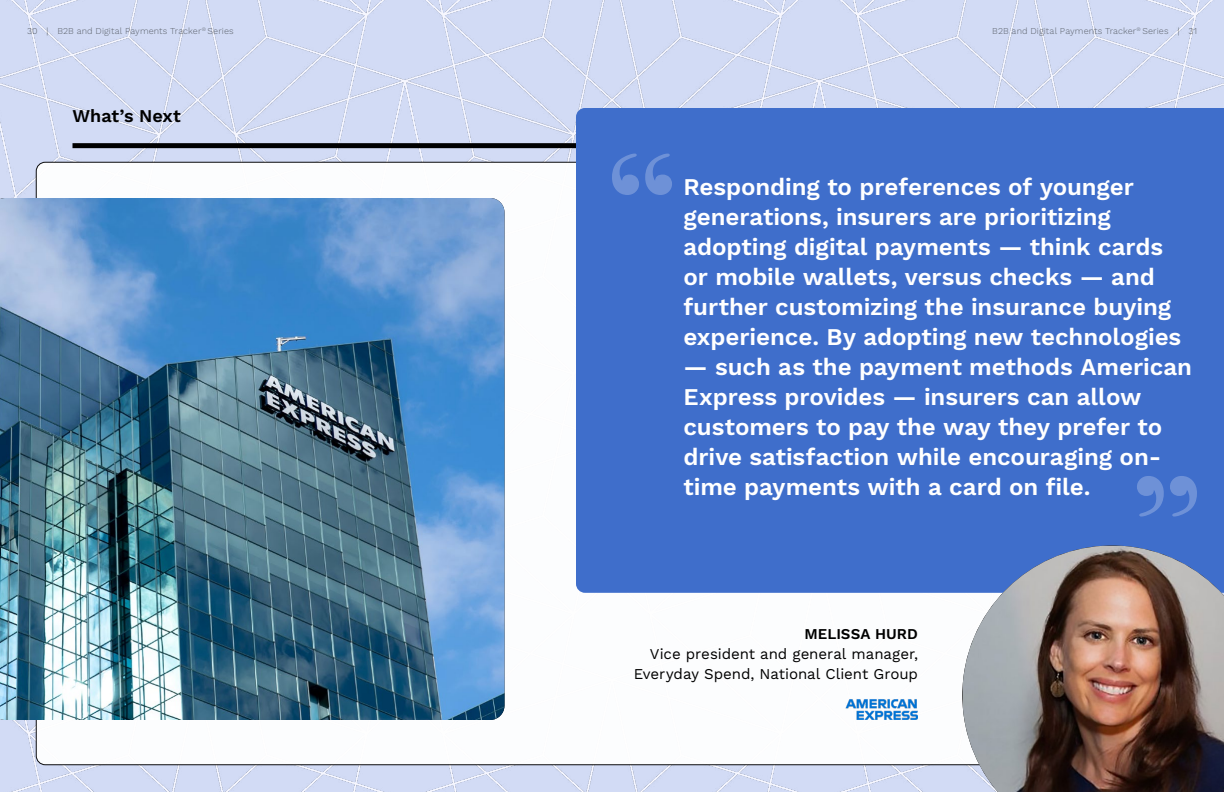
<style>
.page{position:relative;width:1224px;height:792px;background:#fff}
.page>*{position:absolute;margin:0;border:0;box-sizing:border-box;transform-origin:0 0}
.t1{font:600 24px/30px "Work Sans";letter-spacing:-.005em;color:#fff}
.t2{font:600 18px "Work Sans";color:#000}
.t3{font:15px/20px "Work Sans";letter-spacing:-.005em;color:#000;text-align:right}
.t4{font:600 15px "Work Sans";color:#000}
.t5{font:300 9px "Work Sans";letter-spacing:.01em;color:#6d6e71}
.s1{color:#636466}
</style>
<div class="page">
<img style="left:0;top:0;width:1224px;height:792px">
<div style="left:36px;top:162px;width:1152px;height:603px;background:#fff;border-radius:9px"></div>
<div style="left:72px;top:143px;width:505px;height:5px;background:#000"></div>
<div style="left:576px;top:108px;width:648px;height:485px;background:#3f6ecb"></div>
<svg style="left:1137px;top:476px;width:60px;height:41px;background:#547ed0"></svg>
<svg style="left:612px;top:154px;width:60px;height:41px;background:#557ed0"></svg>
<img style="left:846px;top:699px;width:72px;height:21px">
<img style="left:0;top:198px;width:504px;height:522px">
<img style="left:963px;top:546px;width:261px;height:246px">
<p class="t5" style="left:27px;top:25px;width:208px"><span class="s1">30 |</span> B2B and Digital Payments Tracker<sup>®</sup> Series</p>
<p class="t5" style="left:992px;top:25px;width:206px">B2B and Digital Payments Tracker<sup>®</sup> Series <span class="s1">| 31</span></p>
<p class="t2" style="left:72px;top:105px;width:110px">What’s Next</p>
<p class="t1" style="left:684px;top:173px;width:499px">Responding to preferences of younger generations, insurers are prioritizing adopting digital payments — think cards or mobile wallets, versus checks — and further customizing the insurance buying experience. By adopting new technologies</p>
<p class="t1" style="left:684px;top:353px;width:510px">— such as the payment methods American Express provides — insurers can allow customers to pay the way they prefer to drive satisfaction while encouraging on&shy;time payments with a card on file.</p>
<p class="t4" style="left:805px;top:625px;width:115px">MELISSA HURD</p>
<p class="t3" style="left:634px;top:645px;width:286px">Vice president and general manager,<br>Everyday Spend, National Client Group</p>
</div>
